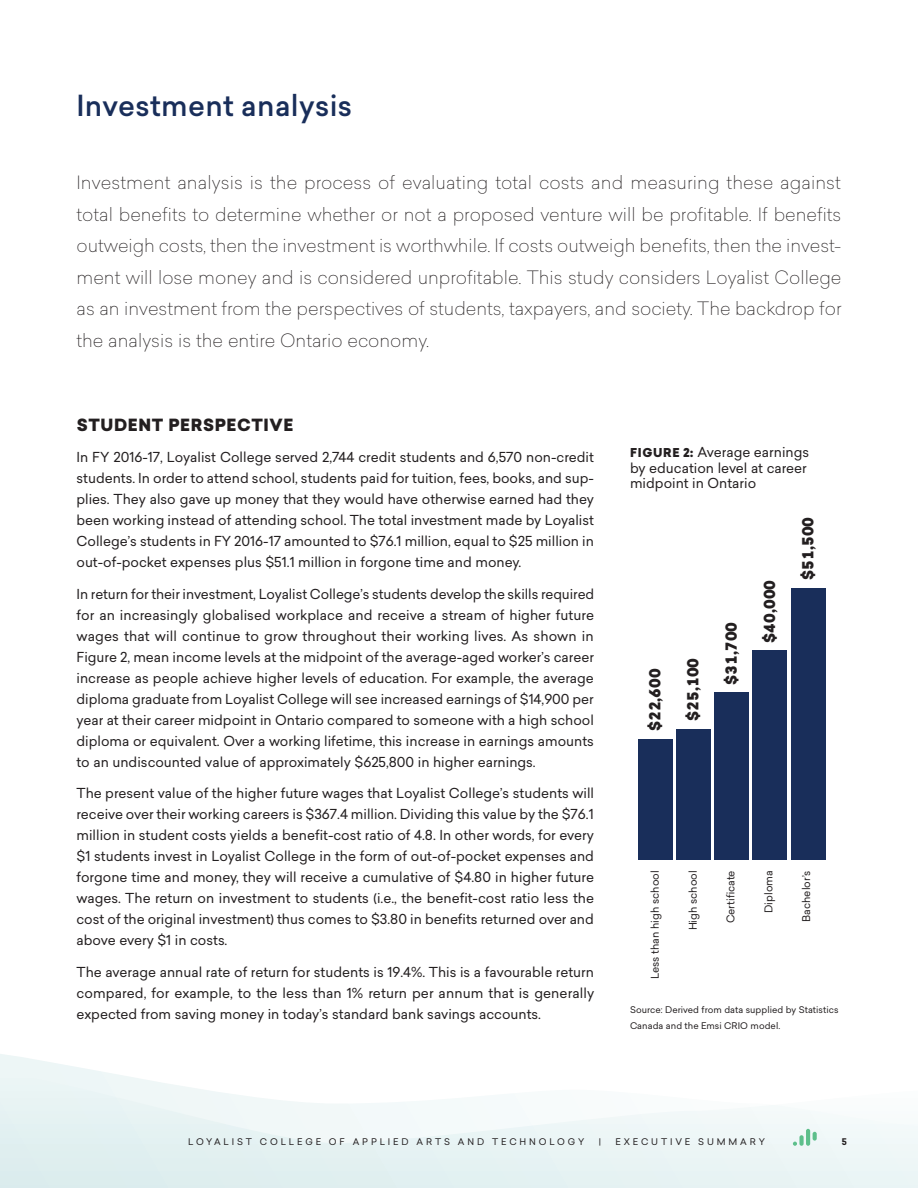
<style>
.page{position:relative;width:918px;height:1188px;background:#fff}
.page>*{position:absolute;margin:0;border:0;box-sizing:border-box;transform-origin:0 0}
.t1{font:697.5px "Chartwell Bars Vertical";color:#192e5a;scale:.65 1}
.Heading_1{font:500 28.5px "Sailec";letter-spacing:.01em;color:#192e5a}
.Big_Paragraph{font:100 18px/31.5px "Sailec";color:#231f20;text-align:justify}
.Heading_2_after_1{font:900 16.5px "Sailec";letter-spacing:.035em;color:#231f20}
.Figure_Text{font:900 15px "Sailec";color:#231f20}
.Normal_Indented{font:13.5px/21px "Sailec";color:#231f20;text-align:justify}
.Figure_Title{font:13.5px/15.8px "Sailec";color:#231f20}
.Figure_Text-2{font:10.5px "Sailec";color:#231f20}
.Figure_Footnote{font:9px/15.8px "Sailec";letter-spacing:.005em;color:#231f20}
.Figure_Footnote-2{font:9px "Sailec";letter-spacing:.32em;color:#231f20}
.t2{font:700 9px "Sailec";color:#231f20}
.s1{font-weight:900;font-size:12px}
</style>
<div class="page">
<svg style="left:0;top:1054px;width:101px;height:18px"></svg>
<svg style="left:0;top:1072px;width:918px;height:116px"></svg>
<div style="left:799px;top:1135px;width:5px;height:11px;background:#5dbf8b;border-radius:2px"></div>
<hr style="left:806px;top:1129px;width:4px;height:17px;background:#5dbf8b;border-radius:2px">
<svg style="left:793px;top:1142px;width:4px;height:4px"></svg>
<svg style="left:813px;top:1132px;width:4px;height:9px"></svg>
<p class="Heading_1" style="left:76px;top:85px;width:277px">Investment analysis</p>
<p class="Big_Paragraph" style="left:76px;top:166px;width:767px">Investment analysis is the process of evaluating total costs and measuring these against total benefits to determine whether or not a proposed venture will be profitable. If benefits outweigh costs, then the investment is worthwhile. If costs outweigh benefits, then the invest&shy;ment will lose money and is considered unprofitable. This study considers Loyalist College as an investment from the perspectives of students, taxpayers, and society. The backdrop for the analysis is the entire Ontario economy.</p>
<p class="Heading_2_after_1" style="left:77px;top:413px;width:218px">STUDENT PERSPECTIVE</p>
<p class="Normal_Indented" style="left:76px;top:446px;width:519px">In FY 2016-17, Loyalist College served 2,744 credit students and 6,570 non-credit students. In order to attend school, students paid for tuition, fees, books, and sup&shy;plies. They also gave up money that they would have otherwise earned had they been working instead of attending school. The total investment made by Loyalist College’s students in FY 2016-17 amounted to $76.1 million, equal to $25 million in out-of-pocket expenses plus $51.1 million in forgone time and money.</p>
<p class="Normal_Indented" style="left:76px;top:583px;width:519px">In return for their investment, Loyalist College’s students develop the skills required for an increasingly globalised workplace and receive a stream of higher future wages that will continue to grow throughout their working lives. As shown in Figure 2, mean income levels at the midpoint of the average-aged worker’s career increase as people achieve higher levels of education. For example, the average diploma graduate from Loyalist College will see increased earnings of $14,900 per year at their career midpoint in Ontario compared to someone with a high school diploma or equivalent. Over a working lifetime, this increase in earnings amounts to an undiscounted value of approximately $625,800 in higher earnings.</p>
<p class="Normal_Indented" style="left:76px;top:782px;width:519px">The present value of the higher future wages that Loyalist College’s students will receive over their working careers is $367.4 million. Dividing this value by the $76.1 million in student costs yields a benefit-cost ratio of 4.8. In other words, for every $1 students invest in Loyalist College in the form of out-of-pocket expenses and forgone time and money, they will receive a cumulative of $4.80 in higher future wages. The return on investment to students (i.e., the benefit-cost ratio less the cost of the original investment) thus comes to $3.80 in benefits returned over and above every $1 in costs.</p>
<p class="Normal_Indented" style="left:76px;top:961px;width:519px">The average annual rate of return for students is 19.4%. This is a favourable return compared, for example, to the less than 1% return per annum that is generally expected from saving money in today’s standard bank savings accounts.</p>
<p class="Figure_Title" style="left:630px;top:444px;width:181px"><span class="s1">FIGURE 2:</span> Average earnings by education level at career midpoint in Ontario</p>
<p class="Figure_Text" style="left:797px;top:580px;width:64px;rotate:-90deg">$51,500</p>
<p class="Figure_Text" style="left:759px;top:643px;width:64px;rotate:-90deg">$40,000</p>
<p class="t1" style="left:614px;top:192px;width:362px">23+25+32+40+52</p>
<p class="Figure_Text" style="left:721px;top:685px;width:64px;rotate:-90deg">$31,700</p>
<p class="Figure_Text" style="left:644px;top:731px;width:64px;rotate:-90deg">$22,600</p>
<p class="Figure_Text" style="left:682px;top:721px;width:64px;rotate:-90deg">$25,100</p>
<p class="Figure_Text-2" style="left:648px;top:979px;width:111px;rotate:-90deg">Less than high school</p>
<p class="Figure_Text-2" style="left:686px;top:930px;width:62px;rotate:-90deg">High school</p>
<p class="Figure_Text-2" style="left:723px;top:923px;width:55px;rotate:-90deg">Certificate</p>
<p class="Figure_Text-2" style="left:761px;top:913px;width:44px;rotate:-90deg">Diploma</p>
<p class="Figure_Text-2" style="left:799px;top:922px;width:53px;rotate:-90deg">Bachelor’s</p>
<p class="Figure_Footnote" style="left:630px;top:1002px;width:210px">Source: Derived from data supplied by Statistics<br>Canada and the Emsi CRIO model.</p>
<p class="Figure_Footnote-2" style="left:188px;top:1135px;width:398px">LOYALIST COLLEGE OF APPLIED ARTS AND TECHNOLOGY</p>
<p class="Figure_Footnote" style="left:599px;top:1133px;width:4px">|</p>
<p class="Figure_Footnote-2" style="left:616px;top:1135px;width:151px">EXECUTIVE SUMMARY</p>
<p class="t2" style="left:842px;top:1135px;width:7px">5</p>
</div>
